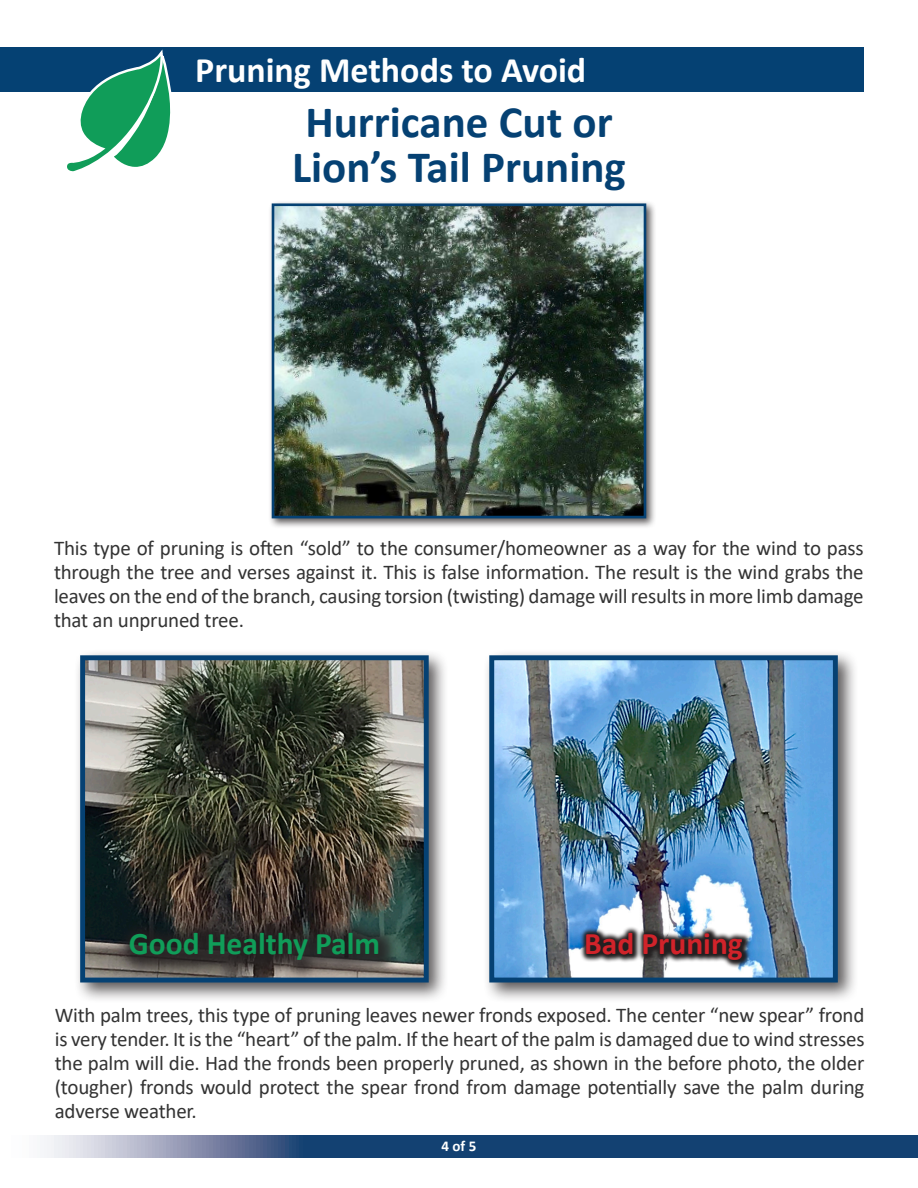
<style>
.page{position:relative;width:918px;height:1188px;background:#fff}
.page>*{position:absolute;margin:0;border:0;box-sizing:border-box;transform-origin:0 0}
.t1{font:700 45px/45px "Calibri";color:#054173}
.t2{font:700 36px "Calibri";color:#fff}
.t3{font:700 31.5px "Calibri";color:#109d59}
.t4{font:700 31.5px "Calibri";color:#d1232a}
.t5{font:21px/24px "Calibri";letter-spacing:-.01em;color:#333;text-align:justify}
.t6{font:700 15px "Calibri";color:#fff}
</style>
<div class="page">
<svg style="left:44px;top:1136px;width:874px;height:21px;background:#3a5d87"></svg>
<div style="left:0;top:47px;width:864px;height:45px;background:#054173"></div>
<svg style="left:67px;top:49px;width:105px;height:123px"></svg>
<div style="left:268px;top:200px;width:389px;height:329px;background:#231f20;opacity:.75"></div>
<img style="left:276px;top:207px;width:366px;height:307px">
<div style="left:272px;top:203px;width:374px;height:315px;border:3px solid #054173"></div>
<div style="left:73px;top:649px;width:376px;height:354px;background:#231f20;opacity:.75"></div>
<img style="left:86px;top:661px;width:337px;height:316px">
<div style="left:80px;top:655px;width:349px;height:328px;border:5px solid #054173"></div>
<div style="left:482px;top:649px;width:376px;height:354px;background:#231f20;opacity:.75"></div>
<img style="left:495px;top:661px;width:337px;height:316px">
<div style="left:489px;top:655px;width:349px;height:328px;border:5px solid #054173"></div>
<div style="left:115px;top:918px;width:285px;height:63px;background:#231f20;opacity:.84"></div>
<svg style="left:580px;top:926px;width:171px;height:42px"></svg>
<p class="t2" style="left:195px;top:44px;width:393px">Pruning Methods to Avoid</p>
<h1 class="t1" style="left:292px;top:99px;width:335px">Hurricane Cut or<br>Lion’s Tail Pruning</h1>
<p class="t5" style="left:54px;top:535px;width:811px">This type of pruning is often “sold” to the consumer/homeowner as a way for the wind to pass through the tree and verses against it. This is false information. The result is the wind grabs the leaves on the end of the branch, causing torsion (twisting) damage will results in more limb damage that an unpruned tree.</p>
<p class="t3" style="left:129px;top:921px;width:253px">Good Healthy Palm</p>
<p class="t4" style="left:584px;top:921px;width:160px">Bad Pruning</p>
<p class="t5" style="left:55px;top:1003px;width:811px">With palm trees, this type of pruning leaves newer fronds exposed. The center “new spear” frond is very tender. It is the “heart” of the palm. If the heart of the palm is damaged due to wind stresses the palm will die. Had the fronds been properly pruned, as shown in the before photo, the older (tougher) fronds would protect the spear frond from damage potentially save the palm during adverse weather.</p>
<p class="t6" style="left:442px;top:1136px;width:36px">4 of 5</p>
</div>
